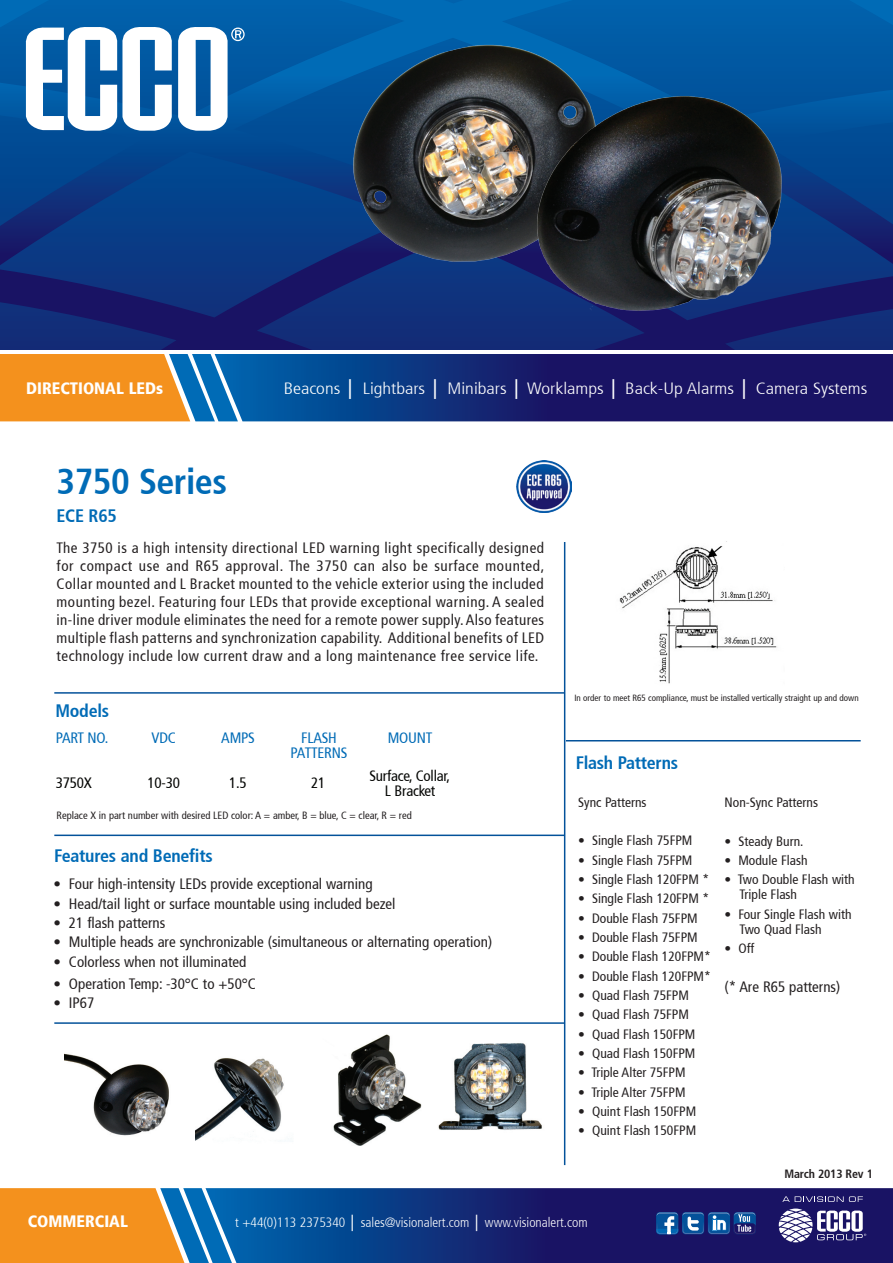
<style>
.page{position:relative;width:893px;height:1263px;background:#fff}
.page>*{position:absolute;margin:0;border:0;box-sizing:border-box;transform-origin:0 0}
.t1{font:700 condensed 36px "Frutiger 67";letter-spacing:-.015em;color:#006bb6}
.t2{font:900 condensed 34.5px "Frutiger 77";color:#0168b3}
.t3{font:700 condensed 22.5px "Frutiger 67";color:#0168b3}
.t4{font:700 condensed 18px "Frutiger 67";letter-spacing:-.015em;color:#006bb6}
.t5{font:900 condensed 16.5px "Frutiger 77";color:#fff}
.t6{font:300 condensed 16.35px "Frutiger 47";color:#fff;scale:1.15 1}
.Body_text{font:condensed 15px/18px "Frutiger 57";color:#231f20;text-align:justify}
.t7{font:condensed 15px/15px "Frutiger 57";letter-spacing:-.015em;color:#040503;text-align:center}
.t8{font:condensed 15px/15px "Frutiger 57";letter-spacing:-.015em;color:#006bb6;text-align:center}
.t9{font:condensed 13.5px/15px "Frutiger 57";color:#231f20}
.t10{font:300 condensed 13.5px "Frutiger 47";color:#fff}
.t11{font:700 condensed 12px "Frutiger 67";letter-spacing:-.015em;color:#231f20}
.t12{font:condensed 10.5px "Frutiger 57";color:#231f20}
.t13{font:condensed 9px "Frutiger 57";color:#231f20}
.s1{font-family:"Arial";font-weight:400;font-stretch:normal}
.s2{font-family:"Arial";font-weight:900;font-stretch:normal}
</style>
<div class="page">
<svg style="left:238px;top:354px;width:655px;height:67px;background:#122674"></svg>
<svg style="left:0;top:354px;width:238px;height:67px;background:#c38f47"></svg>
<svg style="left:0;top:0;width:893px;height:350px;background:#09408b"></svg>
<hr style="left:564px;top:452px;width:1px;height:713px;background:#04529a">
<svg style="left:232px;top:1188px;width:661px;height:75px;background:#112977"></svg>
<svg style="left:0;top:1188px;width:232px;height:75px;background:#c28f49"></svg>
<svg style="left:656px;top:1212px;width:22px;height:22px"></svg>
<svg style="left:682px;top:1212px;width:22px;height:22px"></svg>
<svg style="left:708px;top:1212px;width:22px;height:22px"></svg>
<svg style="left:734px;top:1212px;width:22px;height:22px"></svg>
<div style="left:734px;top:1223px;width:22px;height:11px;background:#1c226e;border-radius:4px"></div>
<svg style="left:656px;top:1213px;width:99px;height:21px"></svg>
<svg style="left:782px;top:1196px;width:81px;height:6px"></svg>
<svg style="left:779px;top:1208px;width:87px;height:34px"></svg>
<svg style="left:26px;top:27px;width:146px;height:104px"></svg>
<svg style="left:178px;top:27px;width:67px;height:104px"></svg>
<img style="left:328px;top:27px;width:313px;height:268px">
<hr style="left:54px;top:692px;width:511px;height:2px;background:#04529a">
<img style="left:544px;top:452px;width:28px;height:90px">
<hr style="left:54px;top:834px;width:511px;height:2px;background:#04529a">
<img style="left:517px;top:461px;width:54px;height:51px">
<hr style="left:566px;top:740px;width:295px;height:1px;background:#04529a">
<img style="left:619px;top:541px;width:158px;height:143px">
<img style="left:515px;top:64px;width:293px;height:263px">
<hr style="left:54px;top:1022px;width:511px;height:2px;background:#04529a">
<img style="left:64px;top:1053px;width:105px;height:83px">
<img style="left:195px;top:1058px;width:89px;height:83px">
<img style="left:333px;top:1034px;width:89px;height:112px">
<img style="left:438px;top:1043px;width:104px;height:87px">
<p class="t5" style="left:26px;top:378px;width:139px">DIRECTIONAL LEDs</p>
<p class="t6" style="left:284px;top:379px;width:509px">Beacons <span class="s1">│</span> Lightbars <span class="s1">│</span> Minibars <span class="s1">│</span> Worklamps <span class="s1">│</span> Back-Up Alarms <span class="s1">│</span> Camera Systems</p>
<h2 class="t2" style="left:54px;top:445px;width:187px">3800 SERIES</h2>
<h3 class="t3" style="left:54px;top:479px;width:366px">SAE Class I Surface &amp; Grommet Mount</h3>
<p class="t1" style="left:57px;top:460px;width:172px">3750 Series</p>
<p class="t4" style="left:57px;top:505px;width:62px">ECE R65</p>
<p class="Body_text" style="left:57px;top:539px;width:489px">The 3750 is a high intensity directional LED warning light specifically designed for compact use and R65 approval. The 3750 can also be surface mounted, Collar mounted and L Bracket mounted to the vehicle exterior using the included mounting bezel. Featuring four LEDs that provide exceptional warning. A sealed in-line driver module eliminates the need for a remote power supply. Also features multiple flash patterns and synchronization capability. Additional benefits of LED technology include low current draw and a long maintenance free service life.</p>
<p class="t4" style="left:56px;top:700px;width:55px">Models</p>
<p class="t8" style="left:56px;top:730px;width:54px">PART NO.</p>
<p class="t8" style="left:152px;top:730px;width:26px">VDC</p>
<p class="t8" style="left:221px;top:730px;width:35px">AMPS</p>
<p class="t8" style="left:291px;top:730px;width:58px">FLASH<br>PATTERNS</p>
<p class="t8" style="left:388px;top:730px;width:46px">MOUNT</p>
<p class="t7" style="left:56px;top:776px;width:37px">3750X</p>
<p class="t7" style="left:148px;top:776px;width:34px">10-30</p>
<p class="t7" style="left:229px;top:776px;width:19px">1.5</p>
<p class="t7" style="left:311px;top:776px;width:16px">21</p>
<p class="t7" style="left:369px;top:768px;width:82px">Surface, Collar,<br>L Bracket</p>
<p class="t12" style="left:57px;top:809px;width:357px">Replace X in part number with desired LED color: A = amber, B = blue, C = clear, R = red</p>
<p class="t4" style="left:54px;top:845px;width:160px">Features and Benefits</p>
<p class="Body_text" style="left:54px;top:875px;width:321px">• Four high-intensity LEDs provide exceptional warning</p>
<p class="Body_text" style="left:54px;top:895px;width:343px">• Head/tail light or surface mountable using included bezel</p>
<p class="Body_text" style="left:54px;top:914px;width:113px">• 21 flash patterns</p>
<p class="Body_text" style="left:54px;top:933px;width:440px">• Multiple heads are synchronizable (simultaneous or alternating operation)</p>
<p class="Body_text" style="left:54px;top:953px;width:194px">• Colorless when not illuminated</p>
<p class="Body_text" style="left:54px;top:975px;width:204px">• Operation Temp: -30°C to +50°C</p>
<p class="Body_text" style="left:54px;top:994px;width:42px">• IP67</p>
<p class="t13" style="left:574px;top:693px;width:286px">In order to meet R65 compliance, must be installed vertically straight up and down</p>
<p class="t4" style="left:576px;top:752px;width:104px">Flash Patterns</p>
<p class="t9" style="left:578px;top:795px;width:70px">Sync Patterns</p>
<p class="t9" style="left:578px;top:833px;width:116px">• Single Flash 75FPM</p>
<p class="t9" style="left:578px;top:852px;width:116px">• Single Flash 75FPM</p>
<p class="t9" style="left:578px;top:872px;width:132px">• Single Flash 120FPM *</p>
<p class="t9" style="left:578px;top:891px;width:132px">• Single Flash 120FPM *</p>
<p class="t9" style="left:578px;top:910px;width:121px">• Double Flash 75FPM</p>
<p class="t9" style="left:578px;top:930px;width:121px">• Double Flash 75FPM</p>
<p class="t9" style="left:578px;top:949px;width:134px">• Double Flash 120FPM*</p>
<p class="t9" style="left:578px;top:968px;width:134px">• Double Flash 120FPM*</p>
<p class="t9" style="left:578px;top:988px;width:112px">• Quad Flash 75FPM</p>
<p class="t9" style="left:578px;top:1007px;width:112px">• Quad Flash 75FPM</p>
<p class="t9" style="left:578px;top:1026px;width:119px">• Quad Flash 150FPM</p>
<p class="t9" style="left:578px;top:1046px;width:119px">• Quad Flash 150FPM</p>
<p class="t9" style="left:578px;top:1065px;width:109px">• Triple Alter 75FPM</p>
<p class="t9" style="left:578px;top:1084px;width:109px">• Triple Alter 75FPM</p>
<p class="t9" style="left:578px;top:1104px;width:119px">• Quint Flash 150FPM</p>
<p class="t9" style="left:578px;top:1123px;width:119px">• Quint Flash 150FPM</p>
<p class="t9" style="left:724px;top:795px;width:95px">Non-Sync Patterns</p>
<p class="t9" style="left:724px;top:834px;width:80px">• Steady Burn.</p>
<p class="t9" style="left:724px;top:853px;width:84px">• Module Flash</p>
<p class="t9" style="left:739px;top:872px;width:117px;text-indent:-15px">• Two Double Flash with<br>Triple Flash</p>
<p class="t9" style="left:739px;top:907px;width:114px;text-indent:-15px">• Four Single Flash with<br>Two Quad Flash</p>
<p class="t9" style="left:724px;top:941px;width:31px">• Off</p>
<p class="Body_text" style="left:724px;top:977px;width:117px">(* Are R65 patterns)</p>
<p class="t11" style="left:784px;top:1167px;width:90px">March 2013 Rev 1</p>
<p class="t5" style="left:28px;top:1212px;width:102px">COMMERCIAL</p>
<p class="t10" style="left:235px;top:1215px;width:354px">t +44(0)113 2375340 <span class="s2">│</span> sales@visionalert.com <span class="s2">│</span> www.visionalert.com</p>
</div>
